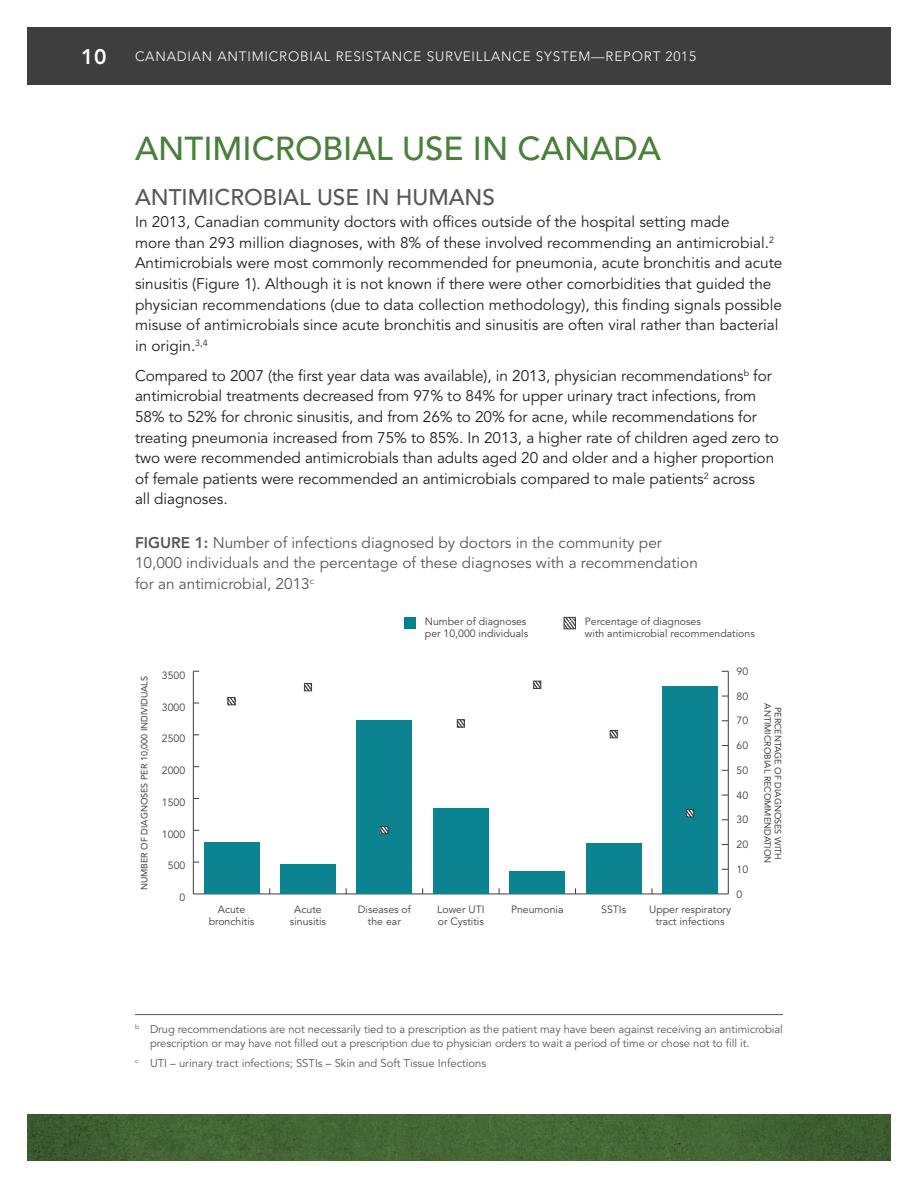
<style>
.page{position:relative;width:918px;height:1188px;background:#fff}
.page>*{position:absolute;margin:0;border:0;box-sizing:border-box;transform-origin:0 0}
.Heading_1{font:500 33px "Avenir LT Std";color:#49803b}
.Heading_2{font:500 22.5px "Avenir LT Std";color:#57585a}
.t1{font:800 21px "Avenir LT Std";color:#fff}
.BODY{font:15.3px/20.7px "Avenir LT Std";letter-spacing:-.005em;color:#231f20}
.Figure_Title_A{font:15.3px/20.7px "Avenir LT Std";color:#57585a}
.t2{font:300 13.5px "Avenir LT Std";letter-spacing:.06em;color:#fff}
.Footnotes{font:11.25px/14.2px "Avenir LT Std";letter-spacing:-.01em;color:#57585a}
.t3{font:10.5px/12px "Avenir LT Std";color:#3e3e3f;text-align:center}
.t4{font:9px/10.5px "Avenir LT Std";color:#3e3e3f;text-align:center}
.s1{font-weight:800}
</style>
<div class="page">
<svg style="left:27px;top:1115px;width:864px;height:46px;background:#426433"></svg>
<div style="left:27px;top:27px;width:113px;height:57px;background:#3e3e3f"></div>
<div style="left:135px;top:27px;width:756px;height:57px;background:#3e3e3f"></div>
<hr style="left:193px;top:894px;width:535px;height:1px;background:#3e3e3f">
<hr style="left:193px;top:671px;width:1px;height:223px;background:#3e3e3f">
<div style="left:204px;top:843px;width:55px;height:51px;background:#0c8391"></div>
<div style="left:280px;top:864px;width:56px;height:30px;background:#0c8391"></div>
<div style="left:357px;top:720px;width:55px;height:174px;background:#0c8391"></div>
<div style="left:433px;top:809px;width:55px;height:85px;background:#0c8391"></div>
<div style="left:510px;top:871px;width:55px;height:23px;background:#0c8391"></div>
<div style="left:586px;top:843px;width:55px;height:51px;background:#0c8391"></div>
<div style="left:663px;top:687px;width:55px;height:207px;background:#0c8391"></div>
<hr style="left:728px;top:671px;width:1px;height:223px;background:#3e3e3f">
<div style="left:404px;top:617px;width:12px;height:12px;background:#00828f"></div>
<svg style="left:566px;top:619px;width:8px;height:8px"></svg>
<div style="left:564px;top:617px;width:12px;height:12px;border:1px solid #3e3e3f"></div>
<div style="left:228px;top:697px;width:7px;height:8px;border:1px solid #3e3e3f"></div>
<svg style="left:306px;top:685px;width:4px;height:4px"></svg>
<div style="left:304px;top:683px;width:8px;height:8px;border:1px solid #3e3e3f"></div>
<svg style="left:383px;top:828px;width:3px;height:4px"></svg>
<div style="left:381px;top:826px;width:7px;height:8px;border:1px solid #3e3e3f"></div>
<div style="left:457px;top:720px;width:8px;height:7px;border:1px solid #3e3e3f"></div>
<div style="left:534px;top:681px;width:7px;height:8px;border:1px solid #3e3e3f"></div>
<div style="left:610px;top:730px;width:7px;height:8px;border:1px solid #3e3e3f"></div>
<svg style="left:688px;top:811px;width:4px;height:4px"></svg>
<div style="left:686px;top:809px;width:8px;height:8px;border:1px solid #3e3e3f"></div>
<hr style="left:135px;top:1014px;width:648px;height:1px;background:#57585a">
<h3 class="t1" style="left:81px;top:44px;width:27px">10</h3>
<p class="t2" style="left:135px;top:48px;width:563px">CANADIAN ANTIMICROBIAL RESISTANCE SURVEILLANCE SYSTEM—REPORT 2015</p>
<h1 class="Heading_1" style="left:135px;top:129px;width:528px">ANTIMICROBIAL USE IN CANADA</h1>
<h2 class="Heading_2" style="left:135px;top:184px;width:361px">ANTIMICROBIAL USE IN HUMANS</h2>
<p class="BODY" style="left:135px;top:212px;width:649px">In 2013, Canadian community doctors with offices outside of the hospital setting made<br>more than 293 million diagnoses, with 8% of these involved recommending an antimicrobial.<sup>2<br></sup>Antimicrobials were most commonly recommended for pneumonia, acute bronchitis and acute sinusitis (Figure 1). Although it is not known if there were other comorbidities that guided the physician recommendations (due to data collection methodology), this finding signals possible misuse of antimicrobials since acute bronchitis and sinusitis are often viral rather than bacterial in origin.<sup>3,4</sup></p>
<p class="BODY" style="left:135px;top:366px;width:645px">Compared to 2007 (the first year data was available), in 2013, physician recommendations<sup>b</sup> for antimicrobial treatments decreased from 97% to 84% for upper urinary tract infections, from 58% to 52% for chronic sinusitis, and from 26% to 20% for acne, while recommendations for treating pneumonia increased from 75% to 85%. In 2013, a higher rate of children aged zero to two were recommended antimicrobials than adults aged 20 and older and a higher proportion of female patients were recommended an antimicrobials compared to male patients<sup>2</sup> across<br>all diagnoses.</p>
<p class="Figure_Title_A" style="left:135px;top:533px;width:564px"><span class="s1">FIGURE 1:</span> Number of infections diagnosed by doctors in the community per<br>10,000 individuals and the percentage of these diagnoses with a recommendation for an antimicrobial, 2013<sup>c</sup></p>
<p class="t4" style="left:139px;top:890px;width:215px;rotate:-90deg">NUMBER OF DIAGNOSES PER 10,000 INDIVIDUALS</p>
<p class="t3" style="left:162px;top:669px;width:25px">3500</p>
<p class="t3" style="left:162px;top:701px;width:25px">3000</p>
<p class="t3" style="left:162px;top:733px;width:25px">2500</p>
<p class="t3" style="left:162px;top:765px;width:25px">2000</p>
<p class="t3" style="left:162px;top:797px;width:25px">1500</p>
<p class="t3" style="left:162px;top:829px;width:25px">1000</p>
<p class="t3" style="left:168px;top:860px;width:19px">500</p>
<p class="t3" style="left:180px;top:892px;width:7px">0</p>
<p class="t3" style="left:209px;top:904px;width:47px">Acute bronchitis</p>
<p class="t3" style="left:290px;top:904px;width:38px">Acute sinusitis</p>
<p class="t3" style="left:358px;top:904px;width:55px">Diseases of the ear</p>
<p class="t3" style="left:425px;top:616px;width:105px;text-align:left">Number of diagnoses per 10,000 individuals</p>
<p class="t3" style="left:585px;top:616px;width:171px;text-align:left">Percentage of diagnoses<br>with antimicrobial recommendations</p>
<p class="t3" style="left:437px;top:904px;width:49px">Lower UTI</p>
<p class="t3" style="left:511px;top:904px;width:54px">Pneumonia</p>
<p class="t3" style="left:601px;top:904px;width:26px">SSTIs</p>
<p class="t3" style="left:438px;top:916px;width:48px">or Cystitis</p>
<p class="t3" style="left:737px;top:666px;width:13px">90</p>
<p class="t3" style="left:737px;top:690px;width:13px">80</p>
<p class="t3" style="left:737px;top:715px;width:13px">70</p>
<p class="t3" style="left:737px;top:740px;width:13px">60</p>
<p class="t3" style="left:737px;top:765px;width:13px">50</p>
<p class="t3" style="left:737px;top:789px;width:13px">40</p>
<p class="t3" style="left:737px;top:814px;width:13px">30</p>
<p class="t3" style="left:737px;top:839px;width:13px">20</p>
<p class="t3" style="left:737px;top:864px;width:13px">10</p>
<p class="t3" style="left:737px;top:888px;width:7px">0</p>
<p class="t3" style="left:649px;top:904px;width:84px">Upper respiratory tract infections</p>
<p class="t4" style="left:783px;top:703px;width:161px;rotate:90deg">PERCENTAGE OF DIAGNOSES WITH<br>ANTIMICROBIAL RECOMMENDATION</p>
<p class="Footnotes" style="left:150px;top:1022px;width:635px;text-indent:-15px"><sup>b</sup> Drug recommendations are not necessarily tied to a prescription as the patient may have been against receiving an antimicrobial prescription or may have not filled out a prescription due to physician orders to wait a period of time or chose not to fill it.</p>
<p class="Footnotes" style="left:135px;top:1056px;width:353px"><sup>c</sup> UTI – urinary tract infections; SSTIs – Skin and Soft Tissue Infections</p>
</div>
